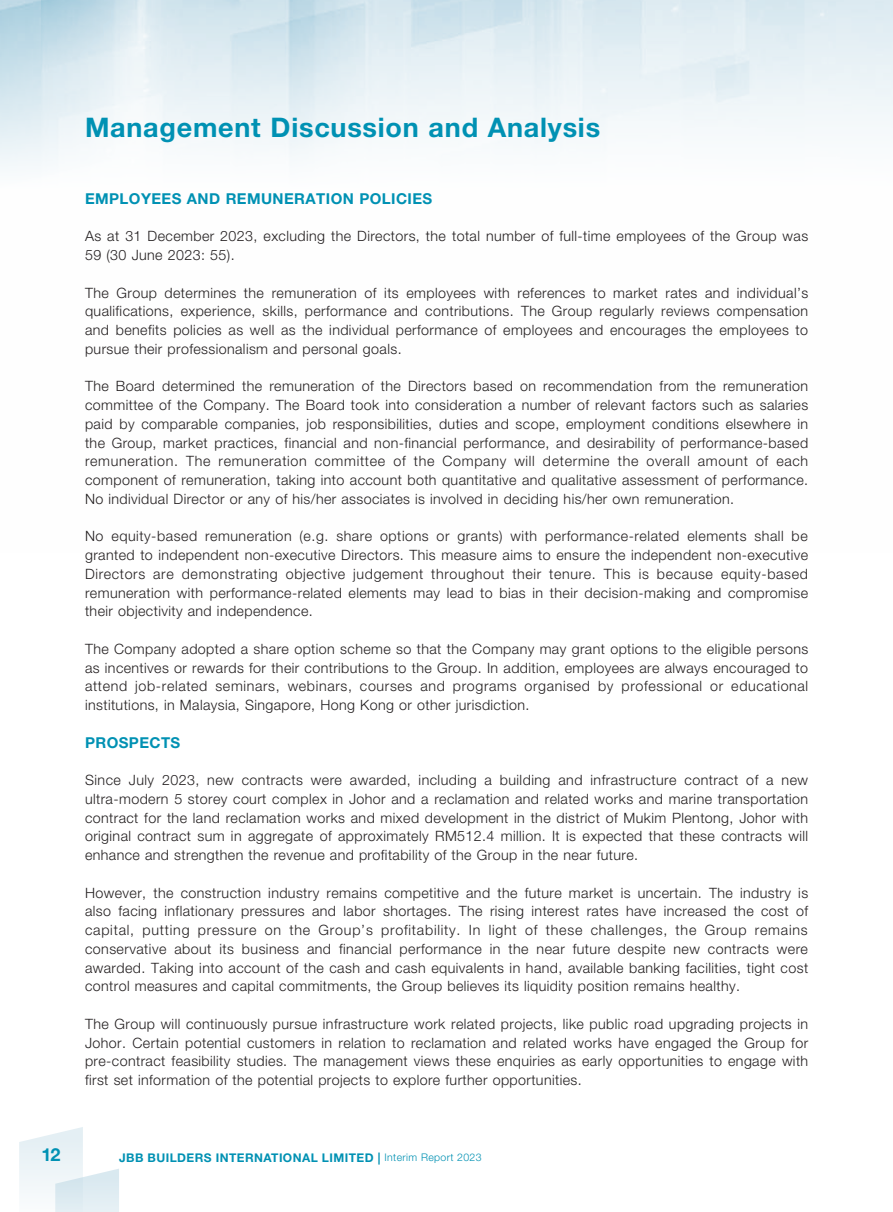
<style>
.page{position:relative;width:893px;height:1212px;background:#fff}
.page>*{position:absolute;margin:0;border:0;box-sizing:border-box;transform-origin:0 0}
.t1{font:700 27px "Helvetica Neue LT Std";letter-spacing:.03em;color:#0091b3}
.t2{font:700 18px "Helvetica Neue LT Std";color:#0091b3}
.t3{font:700 15px "Helvetica Neue LT Std";letter-spacing:.03em;color:#0091b3}
.t4{font:300 14.25px/18.8px "Helvetica Neue LT Std";letter-spacing:.03em;color:#231f20;text-align:justify}
.t5{font:700 12px "Helvetica Neue LT Std";letter-spacing:.035em;color:#0091b3}
.s1{font-weight:300;font-size:10.5px}
</style>
<div class="page">
<svg style="left:19px;top:1127px;width:100px;height:85px"></svg>
<h1 class="t1" style="left:85px;top:111px;width:517px">Management Discussion and Analysis</h1>
<p class="t3" style="left:85px;top:189px;width:349px">EMPLOYEES AND REMUNERATION POLICIES</p>
<p class="t4" style="left:85px;top:227px;width:725px">As at 31 December 2023, excluding the Directors, the total number of full-time employees of the Group was<br>59 (30 June 2023: 55).</p>
<p class="t4" style="left:85px;top:283px;width:725px">The Group determines the remuneration of its employees with references to market rates and individual’s qualifications, experience, skills, performance and contributions. The Group regularly reviews compensation and benefits policies as well as the individual performance of employees and encourages the employees to pursue their professionalism and personal goals.</p>
<p class="t4" style="left:85px;top:377px;width:725px">The Board determined the remuneration of the Directors based on recommendation from the remuneration committee of the Company. The Board took into consideration a number of relevant factors such as salaries paid by comparable companies, job responsibilities, duties and scope, employment conditions elsewhere in the Group, market practices, financial and non-financial performance, and desirability of performance-based remuneration. The remuneration committee of the Company will determine the overall amount of each component of remuneration, taking into account both quantitative and qualitative assessment of performance.<br>No individual Director or any of his/her associates is involved in deciding his/her own remuneration.</p>
<p class="t4" style="left:85px;top:527px;width:725px">No equity-based remuneration (e.g. share options or grants) with performance-related elements shall be granted to independent non-executive Directors. This measure aims to ensure the independent non-executive Directors are demonstrating objective judgement throughout their tenure. This is because equity-based remuneration with performance-related elements may lead to bias in their decision-making and compromise their objectivity and independence.</p>
<p class="t4" style="left:85px;top:639px;width:725px">The Company adopted a share option scheme so that the Company may grant options to the eligible persons as incentives or rewards for their contributions to the Group. In addition, employees are always encouraged to attend job-related seminars, webinars, courses and programs organised by professional or educational institutions, in Malaysia, Singapore, Hong Kong or other jurisdiction.</p>
<p class="t3" style="left:85px;top:733px;width:97px">PROSPECTS</p>
<p class="t4" style="left:85px;top:770px;width:725px">Since July 2023, new contracts were awarded, including a building and infrastructure contract of a new ultra-modern 5 storey court complex in Johor and a reclamation and related works and marine transportation contract for the land reclamation works and mixed development in the district of Mukim Plentong, Johor with original contract sum in aggregate of approximately RM512.4 million. It is expected that these contracts will enhance and strengthen the revenue and profitability of the Group in the near future.</p>
<p class="t4" style="left:85px;top:883px;width:725px">However, the construction industry remains competitive and the future market is uncertain. The industry is also facing inflationary pressures and labor shortages. The rising interest rates have increased the cost of capital, putting pressure on the Group’s profitability. In light of these challenges, the Group remains conservative about its business and financial performance in the near future despite new contracts were awarded. Taking into account of the cash and cash equivalents in hand, available banking facilities, tight cost control measures and capital commitments, the Group believes its liquidity position remains healthy.</p>
<p class="t4" style="left:85px;top:1014px;width:725px">The Group will continuously pursue infrastructure work related projects, like public road upgrading projects in Johor. Certain potential customers in relation to reclamation and related works have engaged the Group for pre-contract feasibility studies. The management views these enquiries as early opportunities to engage with first set information of the potential projects to explore further opportunities.</p>
<p class="t2" style="left:41px;top:1144px;width:21px">12</p>
<p class="t5" style="left:119px;top:1150px;width:364px">JBB BUILDERS INTERNATIONAL LIMITED | <span class="s1">Interim Report 2023</span></p>
</div>
